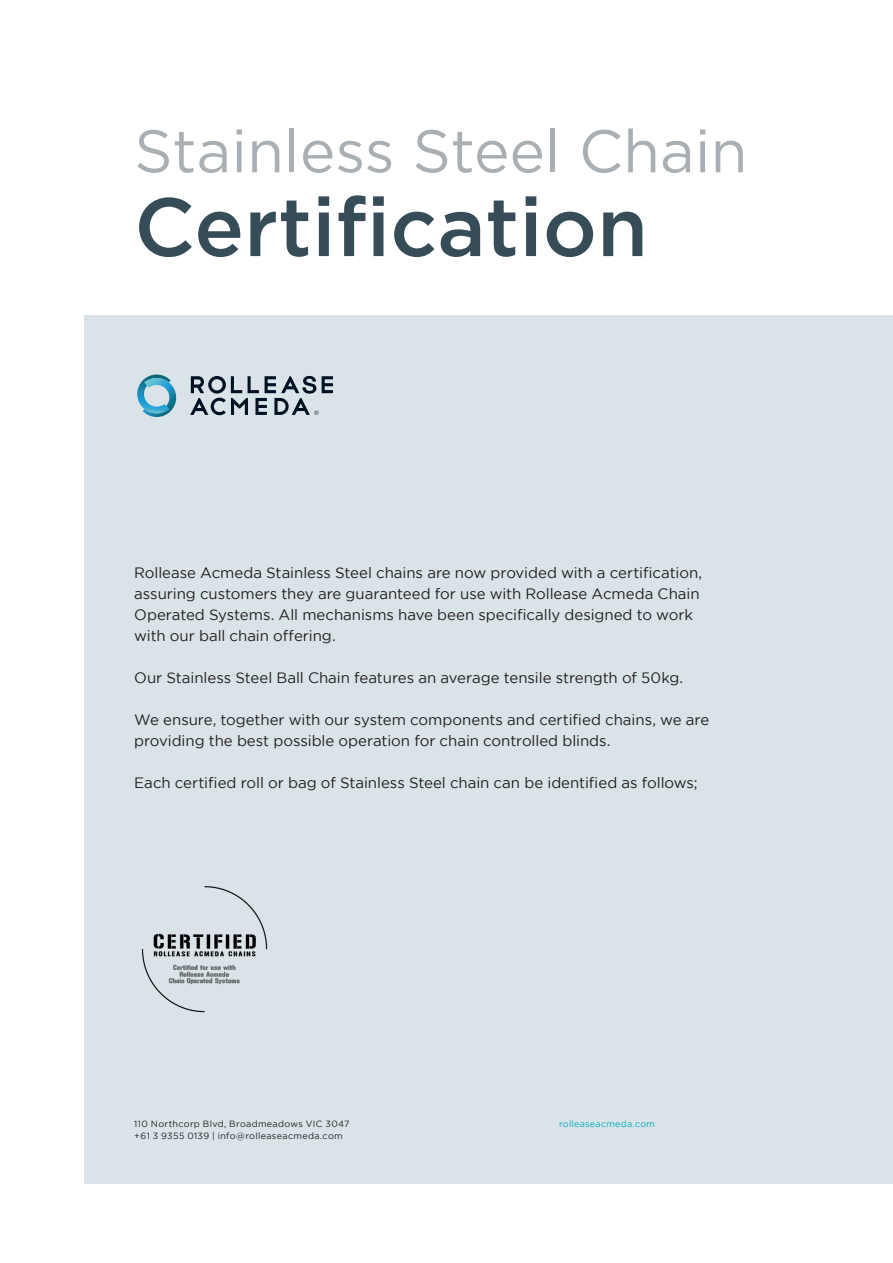
<style>
.page{position:relative;width:893px;height:1263px;background:#fff}
.page>*{position:absolute;margin:0;border:0;box-sizing:border-box;transform-origin:0 0}
.t1{font:500 82.5px "Gotham";color:#364d58}
.t2{font:60px "Gotham";color:#a9afb2}
.t3{font:15px/21px "Gotham";letter-spacing:-.005em;color:#231f20}
.t4{font:9px "Gotham";letter-spacing:.04em;color:#231f20}
.t5{font:9px "Gotham";letter-spacing:.025em;color:#00acbc}
</style>
<div class="page">
<div style="left:85px;top:315px;width:808px;height:869px;background:#dae4e8"></div>
<img style="left:142px;top:886px;width:126px;height:127px">
<svg style="left:137px;top:374px;width:39px;height:43px"></svg>
<svg style="left:190px;top:376px;width:143px;height:39px"></svg>
<p class="t2" style="left:134px;top:118px;width:615px">Stainless Steel Chain</p>
<p class="t1" style="left:134px;top:180px;width:515px">Certification</p>
<p class="t3" style="left:134px;top:562px;width:569px">Rollease Acmeda Stainless Steel chains are now provided with a certification, assuring customers they are guaranteed for use with Rollease Acmeda Chain Operated Systems. All mechanisms have been specifically designed to work with our ball chain offering.</p>
<p class="t3" style="left:134px;top:667px;width:550px">Our Stainless Steel Ball Chain features an average tensile strength of 50kg.</p>
<p class="t3" style="left:134px;top:709px;width:576px">We ensure, together with our system components and certified chains, we are providing the best possible operation for chain controlled blinds.</p>
<p class="t3" style="left:134px;top:772px;width:565px">Each certified roll or bag of Stainless Steel chain can be identified as follows;</p>
<p class="t4" style="left:134px;top:1119px;width:217px">110 Northcorp Blvd, Broadmeadows VIC 3047</p>
<p class="t5" style="left:559px;top:1119px;width:97px">rolleaseacmeda.com</p>
<p class="t4" style="left:134px;top:1131px;width:210px">+61 3 9355 0139 | info@rolleaseacmeda.com</p>
</div>
